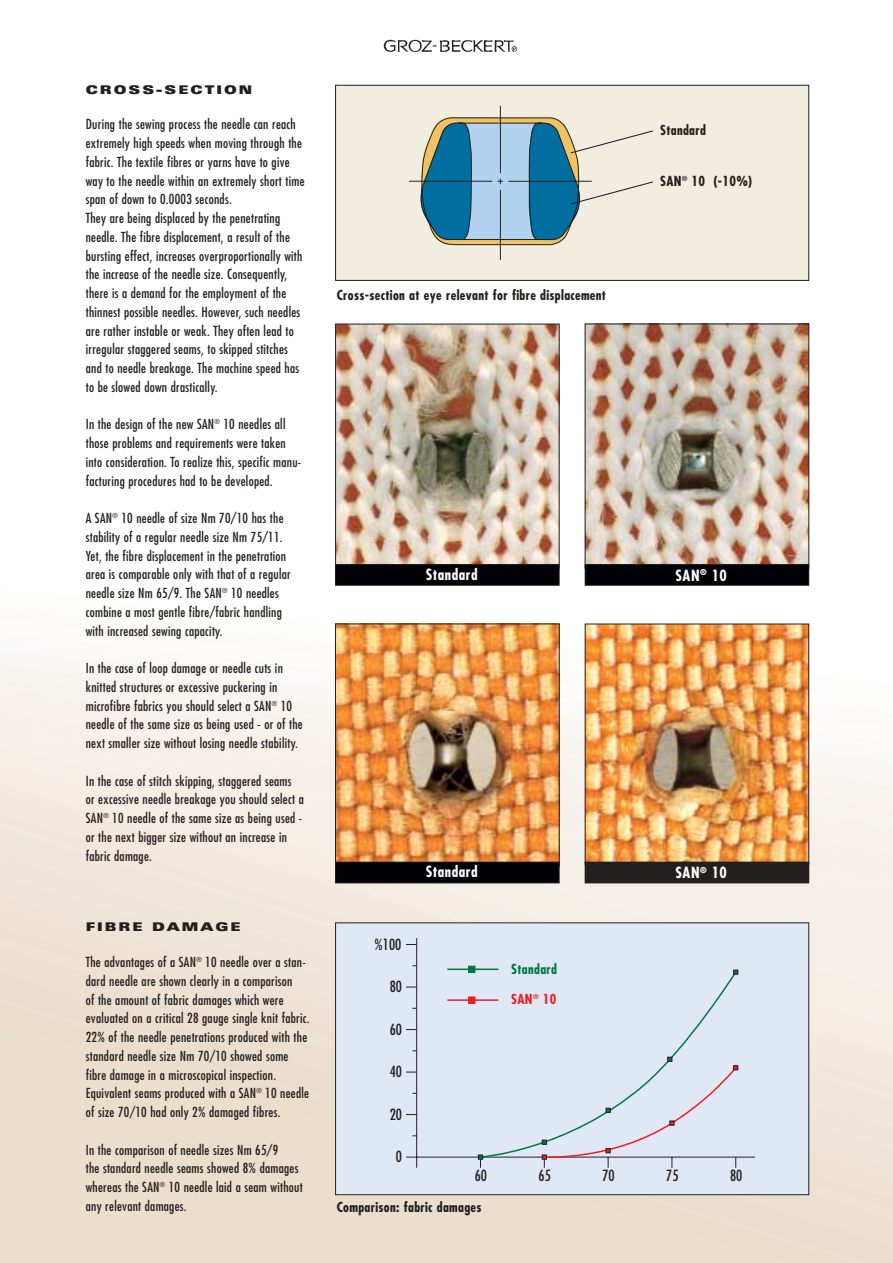
<style>
.page{position:relative;width:893px;height:1263px;background:#fff}
.page>*{position:absolute;margin:0;border:0;box-sizing:border-box;transform-origin:0 0}
.t1{font:700 condensed 15px "Futura";letter-spacing:.035em;color:#fff}
.t2{font:condensed 15px "Futura";color:#231f1f}
.t3{font:condensed 13.5px/18.8px "Futura";letter-spacing:.02em;color:#231f1f}
.t4{font:700 condensed 13.5px "Futura";letter-spacing:.025em;color:#231f1f}
.t5{font:700 condensed 13.5px "Futura";letter-spacing:.025em;color:#007843}
.t6{font:700 condensed 13.5px "Futura";color:#ee1c24}
.t7{font:900 expanded 12px "Univers";letter-spacing:.17em;color:#231f1f}
</style>
<div class="page">
<img style="left:0;top:582px;width:892px;height:681px">
<img style="left:383px;top:39px;width:135px;height:14px">
<div style="left:335px;top:85px;width:473px;height:195px;background:#f2eedf"></div>
<hr style="left:409px;top:181px;width:83px;height:1px;background:#231f1f">
<hr style="left:500px;top:106px;width:1px;height:67px;background:#231f1f">
<hr style="left:500px;top:190px;width:1px;height:70px;background:#231f1f">
<div style="left:335px;top:85px;width:474px;height:196px;border:1px solid #231f1f"></div>
<img style="left:337px;top:326px;width:220px;height:238px">
<div style="left:335px;top:324px;width:224px;height:244px;border:1px solid #231f1f"></div>
<img style="left:587px;top:326px;width:220px;height:238px">
<img style="left:337px;top:626px;width:220px;height:236px">
<div style="left:335px;top:624px;width:224px;height:242px;border:1px solid #231f1f"></div>
<img style="left:587px;top:626px;width:220px;height:236px">
<div style="left:585px;top:624px;width:224px;height:241px;border:1px solid #231f1f"></div>
<div style="left:335px;top:923px;width:473px;height:272px;background:#e0e8f6"></div>
<hr style="left:416px;top:938px;width:1px;height:230px;background:#231f1f">
<hr style="left:406px;top:1157px;width:348px;height:1px;background:#231f1f">
<svg style="left:479px;top:974px;width:258px;height:185px"></svg>
<svg style="left:478px;top:1155px;width:4px;height:13px"></svg>
<svg style="left:733px;top:970px;width:5px;height:4px"></svg>
<svg style="left:542px;top:1057px;width:196px;height:111px"></svg>
<div style="left:335px;top:923px;width:474px;height:272px;border:1px solid #231f1f"></div>
<svg style="left:420px;top:117px;width:233px;height:128px"></svg>
<hr style="left:447px;top:969px;width:51px;height:1px;background:#007843">
<div style="left:468px;top:966px;width:7px;height:6px;background:#007843"></div>
<hr style="left:447px;top:999px;width:51px;height:2px;background:#ee1c24">
<div style="left:468px;top:997px;width:7px;height:6px;border:1px solid #ee1c24"></div>
<div style="left:335px;top:564px;width:224px;height:21px;background:#000006"></div>
<div style="left:335px;top:564px;width:224px;height:22px;border:1px solid #231f1f"></div>
<div style="left:585px;top:564px;width:223px;height:21px;background:#000006"></div>
<div style="left:585px;top:564px;width:224px;height:22px;border:1px solid #231f1f"></div>
<div style="left:335px;top:862px;width:224px;height:21px;background:#000006"></div>
<div style="left:335px;top:862px;width:224px;height:21px;border:1px solid #231f1f"></div>
<div style="left:585px;top:862px;width:223px;height:21px;background:#231f1f"></div>
<p class="t7" style="left:86px;top:85px;width:168px">CROSS-SECTION</p>
<p class="t3" style="left:86px;top:116px;width:220px">During the sewing process the needle can reach extremely high speeds when moving through the fabric. The textile fibres or yarns have to give way to the needle within an extremely short time span of down to 0.0003 seconds.<br>They are being displaced by the penetrating needle. The fibre displacement, a result of the bursting effect, increases overproportionally with the increase of the needle size. Consequently, there is a demand for the employment of the thinnest possible needles. However, such needles are rather instable or weak. They often lead to irregular staggered seams, to skipped stitches and to needle breakage. The machine speed has to be slowed down drastically.</p>
<p class="t3" style="left:86px;top:416px;width:217px">In the design of the new SAN<sup>®</sup> 10 needles all those problems and requirements were taken into consideration. To realize this, specific manu&shy;facturing procedures had to be developed.</p>
<p class="t3" style="left:86px;top:510px;width:206px">A SAN<sup>®</sup> 10 needle of size Nm 70/10 has the stability of a regular needle size Nm 75/11.<br>Yet, the fibre displacement in the penetration area is comparable only with that of a regular needle size Nm 65/9. The SAN<sup>®</sup> 10 needles combine a most gentle fibre/fabric handling with increased sewing capacity.</p>
<p class="t3" style="left:86px;top:660px;width:218px">In the case of loop damage or needle cuts in knitted structures or excessive puckering in microfibre fabrics you should select a SAN<sup>®</sup> 10 needle of the same size as being used - or of the next smaller size without losing needle stability.</p>
<p class="t3" style="left:86px;top:772px;width:219px">In the case of stitch skipping, staggered seams or excessive needle breakage you should select a SAN<sup>®</sup> 10 needle of the same size as being used - or the next bigger size without an increase in fabric damage.</p>
<p class="t7" style="left:86px;top:923px;width:156px">FIBRE DAMAGE</p>
<p class="t3" style="left:86px;top:954px;width:225px">The advantages of a SAN<sup>®</sup> 10 needle over a stan&shy;dard needle are shown clearly in a comparison<br>of the amount of fabric damages which were evaluated on a critical 28 gauge single knit fabric.<br>22% of the needle penetrations produced with the standard needle size Nm 70/10 showed some fibre damage in a microscopical inspection.<br>Equivalent seams produced with a SAN<sup>®</sup> 10 needle of size 70/10 had only 2% damaged fibres.</p>
<p class="t3" style="left:86px;top:1141px;width:218px">In the comparison of needle sizes Nm 65/9<br>the standard needle seams showed 8% damages whereas the SAN<sup>®</sup> 10 needle laid a seam without any relevant damages.</p>
<p class="t4" style="left:660px;top:124px;width:47px">Standard</p>
<p class="t4" style="left:337px;top:289px;width:271px">Cross-section at eye relevant for fibre displacement</p>
<p class="t4" style="left:660px;top:175px;width:94px">SAN<sup>®</sup> 10 (-10%)</p>
<p class="t1" style="left:425px;top:568px;width:53px">Standard</p>
<p class="t1" style="left:675px;top:568px;width:53px">SAN<sup>®</sup> 10</p>
<p class="t2" style="left:374px;top:938px;width:28px">%100</p>
<p class="t2" style="left:389px;top:980px;width:14px">80</p>
<p class="t2" style="left:389px;top:1022px;width:14px">60</p>
<p class="t2" style="left:389px;top:1065px;width:14px">40</p>
<p class="t2" style="left:389px;top:1107px;width:14px">20</p>
<p class="t2" style="left:396px;top:1149px;width:8px">0</p>
<p class="t1" style="left:425px;top:865px;width:53px">Standard</p>
<p class="t1" style="left:675px;top:866px;width:53px">SAN<sup>®</sup> 10</p>
<p class="t5" style="left:511px;top:963px;width:47px">Standard</p>
<p class="t6" style="left:511px;top:993px;width:47px">SAN<sup>®</sup> 10</p>
<p class="t2" style="left:475px;top:1169px;width:14px">60</p>
<p class="t2" style="left:538px;top:1169px;width:14px">65</p>
<p class="t2" style="left:666px;top:1169px;width:14px">75</p>
<p class="t2" style="left:730px;top:1169px;width:14px">80</p>
<p class="t2" style="left:602px;top:1169px;width:14px">70</p>
<p class="t4" style="left:337px;top:1201px;width:146px">Comparison: fabric damages</p>
</div>
